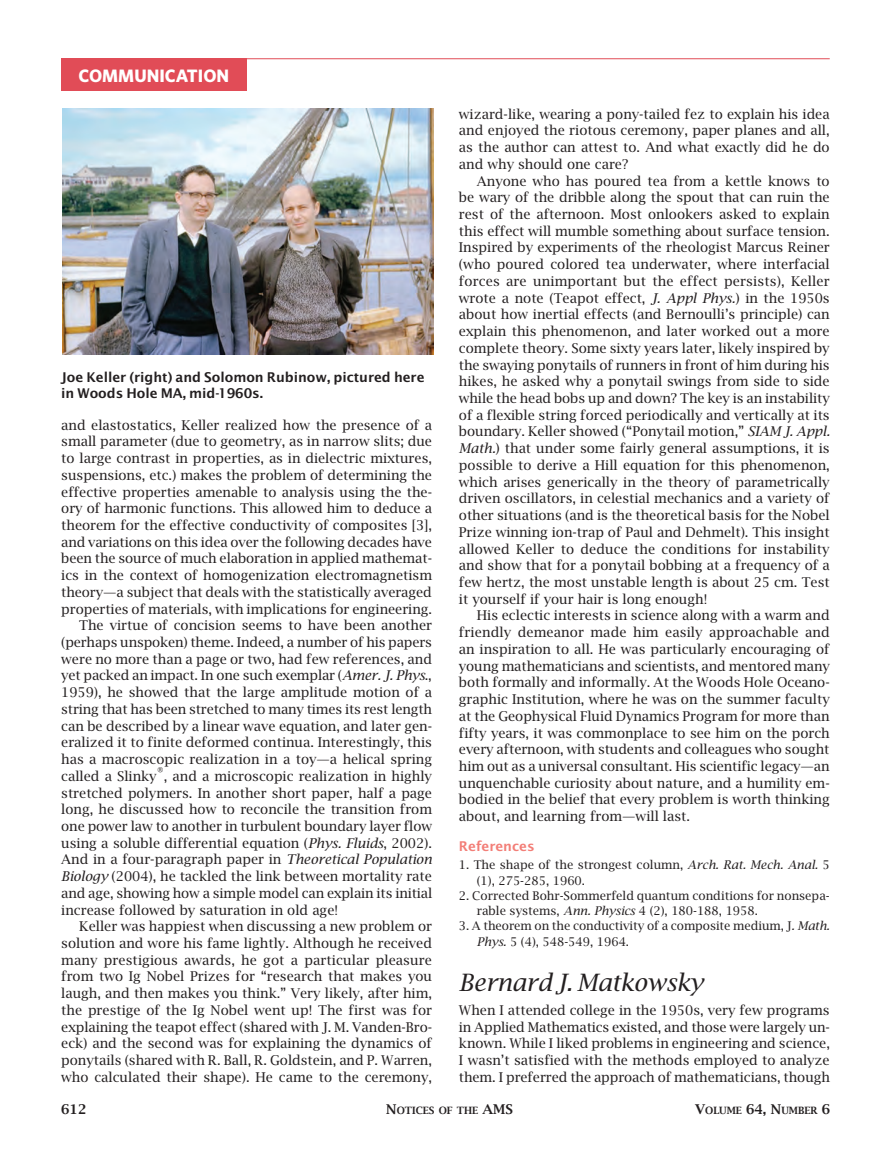
<style>
.page{position:relative;width:891px;height:1161px;background:#fff}
.page>*{position:absolute;margin:0;border:0;box-sizing:border-box;transform-origin:0 0}
.t1{font:italic 23.85px "Lucida Bright";letter-spacing:-.005em;color:#231f20}
.t2{font:700 18px "Whitney";color:#fff}
.t3{font:13.5px/16.8px "Lucida Bright";color:#231f20;text-align:justify}
.t4{font:600 13.5px/16.5px "Lucida Sans";letter-spacing:-.005em;color:#231f20}
.t5{font:600 13.5px "Lucida Sans";letter-spacing:-.005em;color:#f37e77}
.t6{font:600 13.5px "Lucida Bright";color:#231f20}
.t7{font:12px/15.3px "Lucida Bright";color:#231f20}
.t8{font:600 10.05px "Lucida Bright Smallcaps";color:#231f20}
.s1{font-style:italic}
.s2{font-size:13.5px}
.s3{font-family:"Lucida Bright";font-size:13.5px}
</style>
<div class="page">
<hr style="left:61px;top:58px;width:769px;height:1px;background:#e14c57">
<div style="left:61px;top:58px;width:186px;height:33px;background:#e14c57"></div>
<img style="left:62px;top:108px;width:372px;height:246px">
<h2 class="t2" style="left:79px;top:64px;width:152px">COMMUNICATION</h2>
<p class="t4" style="left:61px;top:368px;width:365px">Joe Keller (right) and Solomon Rubinow, pictured here in Woods Hole MA, mid-1960s.</p>
<p class="t3" style="left:61px;top:416px;width:372px">and elastostatics, Keller realized how the presence of a</p>
<p class="t3" style="left:61px;top:433px;width:372px">small parameter (due to geometry, as in narrow slits; due</p>
<p class="t3" style="left:61px;top:450px;width:372px">to large contrast in properties, as in dielectric mixtures,</p>
<p class="t3" style="left:61px;top:466px;width:372px">suspensions, etc.) makes the problem of determining the</p>
<p class="t3" style="left:61px;top:483px;width:372px">effective properties amenable to analysis using the the-</p>
<p class="t3" style="left:61px;top:500px;width:372px">ory of harmonic functions. This allowed him to deduce a</p>
<p class="t3" style="left:61px;top:516px;width:372px">theorem for the effective conductivity of composites [3],</p>
<p class="t3" style="left:61px;top:533px;width:372px">and variations on this idea over the following decades have</p>
<p class="t3" style="left:61px;top:550px;width:372px">been the source of much elaboration in applied mathemat-</p>
<p class="t3" style="left:61px;top:567px;width:372px">ics in the context of homogenization electromagnetism</p>
<p class="t3" style="left:61px;top:583px;width:372px">theory—a subject that deals with the statistically averaged</p>
<p class="t3" style="left:61px;top:600px;width:372px">properties of materials, with implications for engineering.</p>
<p class="t3" style="left:79px;top:617px;width:354px">The virtue of concision seems to have been another</p>
<p class="t3" style="left:61px;top:633px;width:372px">(perhaps unspoken) theme. Indeed, a number of his papers</p>
<p class="t3" style="left:61px;top:650px;width:372px">were no more than a page or two, had few references, and</p>
<p class="t3" style="left:61px;top:667px;width:372px">yet packed an impact. In one such exemplar (<span class="s1">Amer. J. Phys</span>.,</p>
<p class="t3" style="left:61px;top:684px;width:372px">1959), he showed that the large amplitude motion of a</p>
<p class="t3" style="left:61px;top:700px;width:372px">string that has been stretched to many times its rest length</p>
<p class="t3" style="left:61px;top:717px;width:372px">can be described by a linear wave equation, and later gen-</p>
<p class="t3" style="left:61px;top:734px;width:372px">eralized it to finite deformed continua. Interestingly, this</p>
<p class="t3" style="left:61px;top:751px;width:372px">has a macroscopic realization in a toy—a helical spring</p>
<p class="t3" style="left:61px;top:767px;width:372px">called a Slinky<sup>®</sup>, and a microscopic realization in highly</p>
<p class="t3" style="left:61px;top:784px;width:372px">stretched polymers. In another short paper, half a page</p>
<p class="t3" style="left:61px;top:801px;width:372px">long, he discussed how to reconcile the transition from</p>
<p class="t3" style="left:61px;top:817px;width:372px">one power law to another in turbulent boundary layer flow</p>
<p class="t3" style="left:61px;top:834px;width:372px">using a soluble differential equation (<span class="s1">Phys. Fluids</span>, 2002).</p>
<p class="t3" style="left:61px;top:851px;width:372px">And in a four-paragraph paper in <span class="s1">Theoretical Population</span></p>
<p class="t3" style="left:61px;top:868px;width:372px"><span class="s1">Biology</span> (2004), he tackled the link between mortality rate</p>
<p class="t3" style="left:61px;top:884px;width:373px">and age, showing how a simple model can explain its initial</p>
<p class="t3" style="left:61px;top:901px;width:278px">increase followed by saturation in old age!</p>
<p class="t3" style="left:79px;top:918px;width:354px">Keller was happiest when discussing a new problem or</p>
<p class="t3" style="left:61px;top:934px;width:372px">solution and wore his fame lightly. Although he received</p>
<p class="t3" style="left:61px;top:951px;width:372px">many prestigious awards, he got a particular pleasure</p>
<p class="t3" style="left:61px;top:968px;width:372px">from two Ig Nobel Prizes for “research that makes you</p>
<p class="t3" style="left:61px;top:985px;width:372px">laugh, and then makes you think.” Very likely, after him,</p>
<p class="t3" style="left:61px;top:1001px;width:372px">the prestige of the Ig Nobel went up! The first was for</p>
<p class="t3" style="left:61px;top:1018px;width:372px">explaining the teapot effect (shared with J. M. Vanden-Bro-</p>
<p class="t3" style="left:61px;top:1035px;width:372px">eck) and the second was for explaining the dynamics of</p>
<p class="t3" style="left:61px;top:1052px;width:372px">ponytails (shared with R. Ball, R. Goldstein, and P. Warren,</p>
<p class="t3" style="left:61px;top:1068px;width:372px">who calculated their shape). He came to the ceremony,</p>
<p class="t3" style="left:459px;top:105px;width:372px">wizard-like, wearing a pony-tailed fez to explain his idea and enjoyed the riotous ceremony, paper planes and all, as the author can attest to. And what exactly did he do and why should one care?</p>
<p class="t3" style="left:459px;top:172px;width:372px;text-indent:18px">Anyone who has poured tea from a kettle knows to be wary of the dribble along the spout that can ruin the rest of the afternoon. Most onlookers asked to explain this effect will mumble something about surface tension.<br>Inspired by experiments of the rheologist Marcus Reiner (who poured colored tea underwater, where interfacial forces are unimportant but the effect persists), Keller wrote a note (Teapot effect, <span class="s1">J. Appl Phys.</span>) in the 1950s about how inertial effects (and Bernoulli’s principle) can explain this phenomenon, and later worked out a more complete theory. Some sixty years later, likely inspired by the swaying ponytails of runners in front of him during his hikes, he asked why a ponytail swings from side to side while the head bobs up and down? The key is an instability of a flexible string forced periodically and vertically at its boundary. Keller showed (“Ponytail motion,” <span class="s1">SIAM J. Appl.<br>Math.</span>) that under some fairly general assumptions, it is possible to derive a Hill equation for this phenomenon, which arises generically in the theory of parametrically driven oscillators, in celestial mechanics and a variety of other situations (and is the theoretical basis for the Nobel Prize winning ion-trap of Paul and Dehmelt). This insight allowed Keller to deduce the conditions for instability and show that for a ponytail bobbing at a frequency of a few hertz, the most unstable length is about 25 cm. Test it yourself if your hair is long enough!</p>
<p class="t3" style="left:459px;top:607px;width:373px;text-indent:18px">His eclectic interests in science along with a warm and friendly demeanor made him easily approachable and an inspiration to all. He was particularly encouraging of young mathematicians and scientists, and mentored many both formally and informally. At the Woods Hole Oceano&shy;graphic Institution, where he was on the summer faculty at the Geophysical Fluid Dynamics Program for more than fifty years, it was commonplace to see him on the porch every afternoon, with students and colleagues who sought him out as a universal consultant. His scientific legacy—an unquenchable curiosity about nature, and a humility em&shy;bodied in the belief that every problem is worth thinking about, and learning from—will last.</p>
<p class="t5" style="left:459px;top:838px;width:77px">References</p>
<p class="t7" style="left:477px;top:857px;width:354px;text-indent:-18px">1. The shape of the strongest column, <span class="s1">Arch. Rat. Mech. Anal.</span> 5 (1), 275-285, 1960.</p>
<p class="t7" style="left:477px;top:888px;width:354px;text-indent:-18px">2. Corrected Bohr-Sommerfeld quantum conditions for nonsepa&shy;rable systems, <span class="s1">Ann. Physics</span> 4 (2), 180-188, 1958.</p>
<p class="t7" style="left:477px;top:918px;width:354px;text-indent:-18px">3. A theorem on the conductivity of a composite medium, J<span class="s1">. Math.<br>Phys.</span> 5 (4), 548-549, 1964.</p>
<h1 class="t1" style="left:459px;top:968px;width:246px">Bernard J. Matkowsky</h1>
<p class="t3" style="left:459px;top:1001px;width:372px">When I attended college in the 1950s, very few programs in Applied Mathematics existed, and those were largely un&shy;known. While I liked problems in engineering and science, I wasn’t satisfied with the methods employed to analyze them. I preferred the approach of mathematicians, though</p>
<p class="t6" style="left:61px;top:1101px;width:27px">612</p>
<p class="t8" style="left:386px;top:1105px;width:124px"><span class="s2">N</span>OTICES OF THE <span class="s2">AMS</span></p>
<p class="t8" style="left:695px;top:1105px;width:137px"><span class="s2">V</span>OLUME <span class="s3">64,</span> <span class="s2">N</span>UMBER <span class="s3">6</span></p>
</div>
